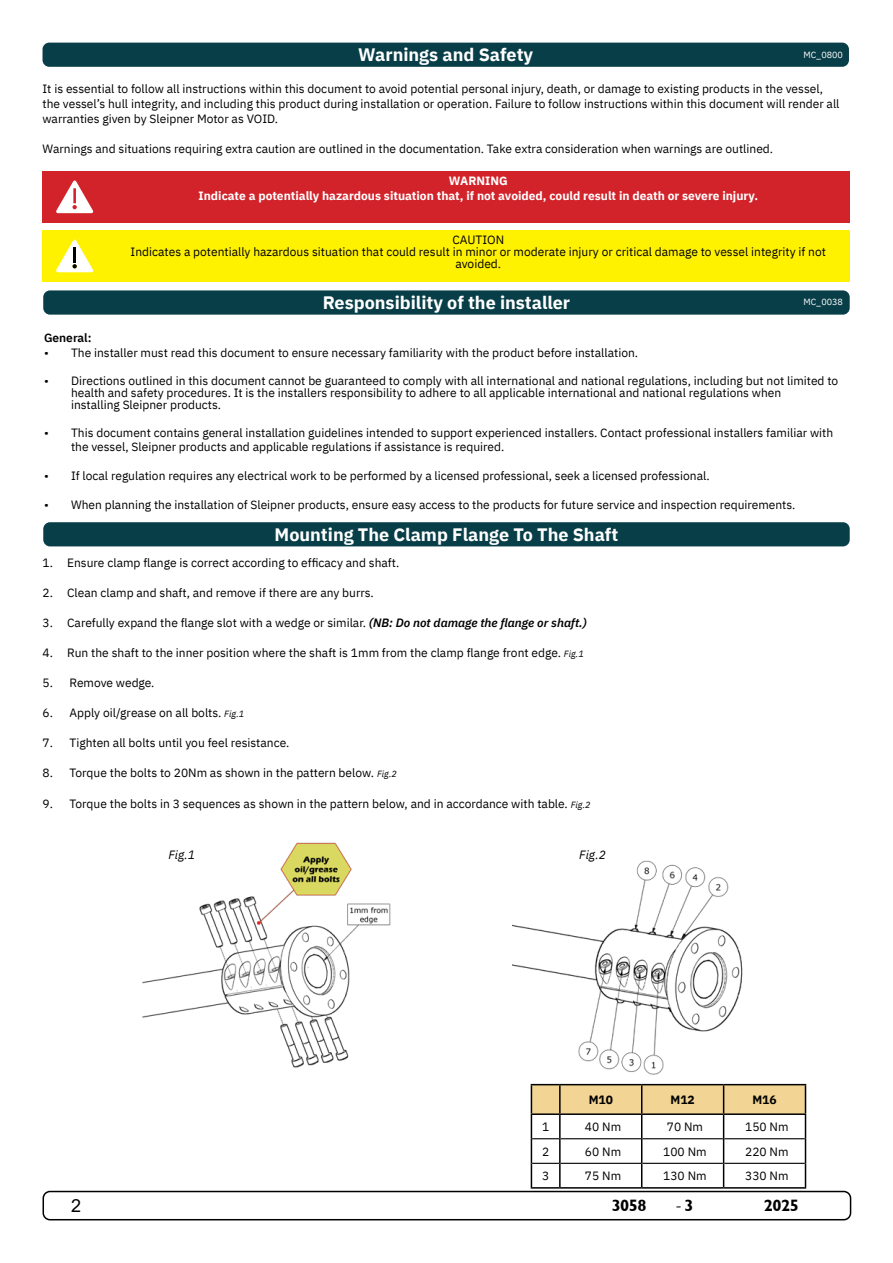
<style>
.page{position:relative;width:893px;height:1263px;background:#fff}
.page>*{position:absolute;margin:0;border:0;box-sizing:border-box;transform-origin:0 0}
.SP_Heading{font:700 18px "IBM Plex Sans";color:#fff}
.t1{font:18px "Minion Pro";color:#000}
.t2{font:18px "Arial";color:#000}
.t3{font:16.5px "Garrison Sans BOLD";letter-spacing:-.03em;color:#000}
.t4{font:12px/12px "IBM Plex Sans";color:#000}
.t5{font:700 12px/15px "IBM Plex Sans";color:#fff;text-align:center}
.t6{font:italic 12px "IBM Plex Sans";color:#000}
.t7{font:700 12px "IBM Plex Sans";color:#000}
.t8{font:600 12px "IBM Plex Sans";color:#000}
.t9{font:9px "IBM Plex Sans";color:#fff}
.s1{font-weight:600;font-style:italic}
.s2{font-style:italic;font-size:9px}
.s3{font-family:"Garrison Sans BOLD";font-size:16.5px}
</style>
<div class="page">
<div style="left:43px;top:1191px;width:808px;height:29px;border:2px solid #000;border-radius:7px"></div>
<div style="left:43px;top:290px;width:807px;height:25px;background:#083e48;border-radius:7px"></div>
<div style="left:43px;top:522px;width:807px;height:24px;background:#083e48;border-radius:7px"></div>
<svg style="left:531px;top:1084px;width:275px;height:104px"></svg>
<img style="left:142px;top:842px;width:249px;height:226px">
<img style="left:513px;top:860px;width:230px;height:215px">
<div style="left:43px;top:171px;width:807px;height:52px;background:#d2232a"></div>
<div style="left:43px;top:230px;width:807px;height:52px;background:#fff200"></div>
<div style="left:43px;top:43px;width:806px;height:24px;background:#083e48;border-radius:7px"></div>
<svg style="left:56px;top:180px;width:38px;height:33px"></svg>
<svg style="left:56px;top:239px;width:38px;height:33px"></svg>
<hr style="left:73px;top:247px;width:3px;height:15px;background:#000">
<p class="SP_Heading" style="left:358px;top:40px;width:177px">Warnings and Safety</p>
<p class="t4" style="left:43px;top:80px;width:798px;line-height:15px">It is essential to follow all instructions within this document to avoid potential personal injury, death, or damage to existing products in the vessel, the vessel’s hull integrity, and including this product during installation or operation. Failure to follow instructions within this document will render all warranties given by Sleipner Motor as VOID.</p>
<p class="t4" style="left:43px;top:142px;width:732px">Warnings and situations requiring extra caution are outlined in the documentation. Take extra consideration when warnings are outlined.</p>
<p class="t9" style="left:803px;top:48px;width:41px">MC_0800</p>
<p class="t5" style="left:199px;top:172px;width:561px">WARNING<br>Indicate a potentially hazardous situation that, if not avoided, could result in death or severe injury.</p>
<p class="t4" style="left:131px;top:233px;width:697px;text-align:center">CAUTION<br>Indicates a potentially hazardous situation that could result in minor or moderate injury or critical damage to vessel integrity if not avoided.</p>
<p class="SP_Heading" style="left:323px;top:288px;width:249px">Responsibility of the installer</p>
<p class="t9" style="left:803px;top:295px;width:41px">MC_0038</p>
<p class="t8" style="left:44px;top:328px;width:49px">General:</p>
<p class="t4" style="left:44px;top:346px;width:596px">• The installer must read this document to ensure necessary familiarity with the product before installation.</p>
<p class="t4" style="left:71px;top:374px;width:769px;text-indent:-27px">• Directions outlined in this document cannot be guaranteed to comply with all international and national regulations, including but not limited to health and safety procedures. It is the installers responsibility to adhere to all applicable international and national regulations when<br>installing Sleipner products.</p>
<p class="t4" style="left:71px;top:425px;width:764px;line-height:13.5px;text-indent:-27px">• This document contains general installation guidelines intended to support experienced installers. Contact professional installers familiar with the vessel, Sleipner products and applicable regulations if assistance is required.</p>
<p class="t4" style="left:44px;top:468px;width:667px">• If local regulation requires any electrical work to be performed by a licensed professional, seek a licensed professional.</p>
<p class="t4" style="left:44px;top:498px;width:753px">• When planning the installation of Sleipner products, ensure easy access to the products for future service and inspection requirements.</p>
<p class="SP_Heading" style="left:275px;top:520px;width:345px">Mounting The Clamp Flange To The Shaft</p>
<p class="t4" style="left:43px;top:556px;width:358px">1. Ensure clamp flange is correct according to efficacy and shaft.</p>
<p class="t4" style="left:43px;top:586px;width:333px">2. Clean clamp and shaft, and remove if there are any burrs.</p>
<p class="t4" style="left:43px;top:616px;width:546px">3. Carefully expand the flange slot with a wedge or similar. <span class="s1">(NB: Do not damage the flange or shaft.)</span></p>
<p class="t4" style="left:43px;top:646px;width:543px">4. Run the shaft to the inner position where the shaft is 1mm from the clamp flange front edge. <span class="s2">Fig.1</span></p>
<p class="t4" style="left:43px;top:676px;width:113px">5. Remove wedge.</p>
<p class="t4" style="left:43px;top:706px;width:203px">6. Apply oil/grease on all bolts. <span class="s2">Fig.1</span></p>
<p class="t4" style="left:43px;top:736px;width:248px">7. Tighten all bolts until you feel resistance.</p>
<p class="t4" style="left:43px;top:766px;width:356px">8. Torque the bolts to 20Nm as shown in the pattern below. <span class="s2">Fig.2</span></p>
<p class="t4" style="left:43px;top:796px;width:550px">9. Torque the bolts in 3 sequences as shown in the pattern below, and in accordance with table. <span class="s2">Fig.2</span></p>
<p class="t6" style="left:168px;top:846px;width:28px">Fig.1</p>
<p class="t6" style="left:579px;top:846px;width:28px">Fig.2</p>
<p class="t7" style="left:589px;top:1090px;width:26px">M10</p>
<p class="t7" style="left:671px;top:1090px;width:26px">M12</p>
<p class="t7" style="left:752px;top:1090px;width:26px">M16</p>
<p class="t4" style="left:542px;top:1120px;width:9px">1</p>
<p class="t4" style="left:585px;top:1120px;width:38px">40 Nm</p>
<p class="t4" style="left:667px;top:1120px;width:38px">70 Nm</p>
<p class="t4" style="left:745px;top:1120px;width:45px">150 Nm</p>
<p class="t4" style="left:542px;top:1144px;width:9px">2</p>
<p class="t4" style="left:585px;top:1144px;width:38px">60 Nm</p>
<p class="t4" style="left:663px;top:1144px;width:45px">100 Nm</p>
<p class="t4" style="left:745px;top:1144px;width:45px">220 Nm</p>
<p class="t4" style="left:542px;top:1169px;width:9px">3</p>
<p class="t4" style="left:585px;top:1169px;width:38px">75 Nm</p>
<p class="t4" style="left:663px;top:1169px;width:45px">130 Nm</p>
<p class="t4" style="left:745px;top:1169px;width:45px">330 Nm</p>
<h1 class="t2" style="left:71px;top:1193px;width:12px">2</h1>
<h2 class="t3" style="left:612px;top:1196px;width:36px">3058</h2>
<h1 class="t1" style="left:675px;top:1193px;width:20px">-<span class="s3">3</span></h1>
<h2 class="t3" style="left:764px;top:1196px;width:37px">2025</h2>
</div>
